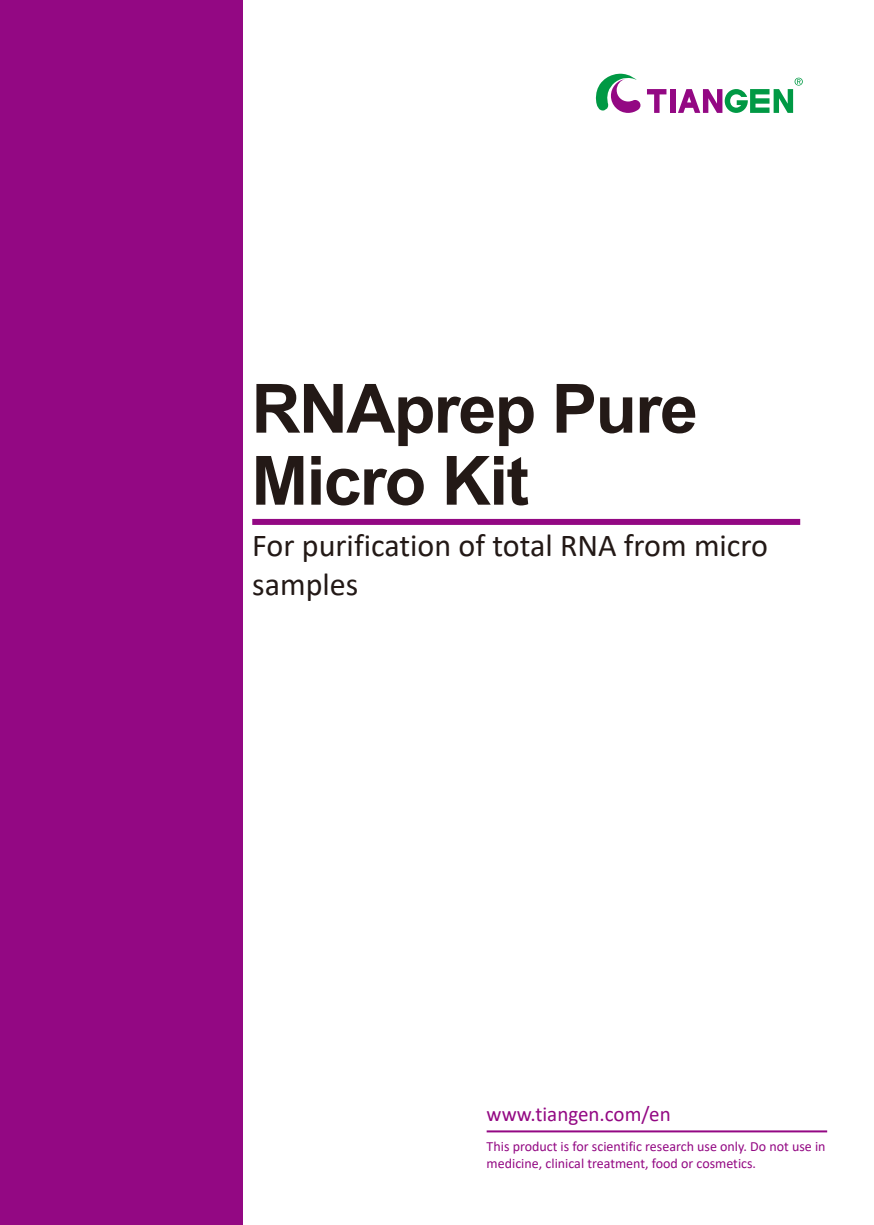
<style>
.page{position:relative;width:874px;height:1225px;background:#fff}
.page>*{position:absolute;margin:0;border:0;box-sizing:border-box;transform-origin:0 0}
.t1{font:700 68px/72px "Arial";letter-spacing:-.025em;color:#231916}
.t2{font:32px/38.4px "Calibri";color:#231916}
.t3{font:21px "Calibri";color:#930883}
.小标题{font:14px/16.8px "Calibri";color:#930883}
</style>
<div class="page">
<div style="left:252px;top:519px;width:547px;height:6px;background:#930883"></div>
<div style="left:0;top:0;width:243px;height:1225px;background:#930883"></div>
<hr style="left:486px;top:1130px;width:340px;height:2px;background:#930883">
<svg style="left:595px;top:73px;width:45px;height:40px"></svg>
<div style="left:670px;top:89px;width:5px;height:24px;background:#930883"></div>
<svg style="left:647px;top:89px;width:19px;height:24px"></svg>
<svg style="left:678px;top:78px;width:124px;height:35px"></svg>
<p class="t1" style="left:251px;top:373px;width:448px">RNAprep Pure<br>Micro Kit</p>
<p class="t2" style="left:252px;top:526px;width:517px">For purification of total RNA from micro samples</p>
<p class="t3" style="left:486px;top:1099px;width:185px">www.tiangen.com/en</p>
<p class="小标题" style="left:486px;top:1138px;width:340px">This product is for scientific research use only. Do not use in medicine, clinical treatment, food or cosmetics.</p>
</div>
